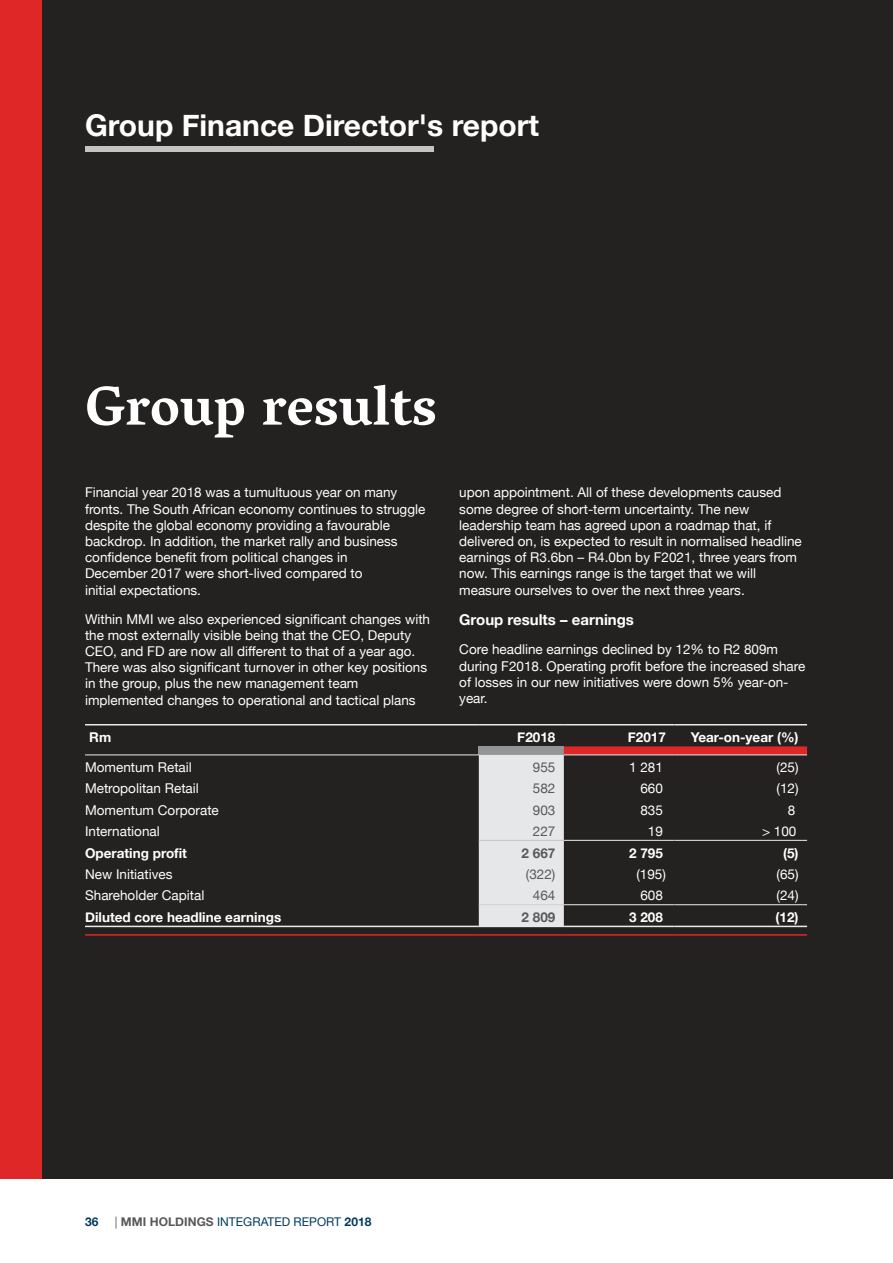
<style>
.page{position:relative;width:893px;height:1263px;background:#fff}
.page>*{position:absolute;margin:0;border:0;box-sizing:border-box;transform-origin:0 0}
.t1{font:700 55.5px "Vesper Libre";color:#fff}
.t2{font:700 30px "Helvetica Neue";color:#fff}
.t3{font:700 15px "Helvetica Neue";color:#fff}
.t4{font:13.5px/16.2px "Helvetica Neue";color:#fff}
.t5{font:700 13.5px "Helvetica Neue";color:#fff}
.t6{font:13.5px "Helvetica Neue";color:#58595b}
.t7{font:700 13.5px "Helvetica Neue";color:#58595b}
.t8{font:12px "Helvetica Neue";letter-spacing:.005em;color:#003a5d}
.t9{font:700 12px "Helvetica Neue";color:#003a5d}
.s1{color:#58595b}
.s2{font-weight:700;color:#58595b}
.s3{font-weight:700}
</style>
<div class="page">
<div style="left:42px;top:0;width:851px;height:1178px;background:#232220"></div>
<div style="left:85px;top:147px;width:348px;height:5px;background:#c5c3c4"></div>
<div style="left:0;top:0;width:42px;height:1178px;background:#de2726"></div>
<svg style="left:479px;top:746px;width:328px;height:180px;background:#5a5453"></svg>
<hr style="left:85px;top:724px;width:394px;height:1px;background:#ebeaea">
<hr style="left:479px;top:724px;width:85px;height:1px;background:#ebeaea">
<hr style="left:564px;top:724px;width:110px;height:1px;background:#ebeaea">
<hr style="left:674px;top:724px;width:133px;height:1px;background:#ebeaea">
<hr style="left:85px;top:754px;width:394px;height:1px;background:#ebeaea">
<hr style="left:564px;top:754px;width:110px;height:1px;background:#ebeaea">
<hr style="left:674px;top:754px;width:133px;height:1px;background:#ebeaea">
<hr style="left:85px;top:934px;width:394px;height:2px;background:#de2726">
<hr style="left:479px;top:934px;width:85px;height:2px;background:#de2726">
<hr style="left:564px;top:934px;width:110px;height:2px;background:#de2726">
<hr style="left:674px;top:934px;width:133px;height:2px;background:#de2726">
<hr style="left:85px;top:926px;width:394px;height:1px;background:#ebeaea">
<hr style="left:479px;top:926px;width:85px;height:1px;background:#ebeaea">
<hr style="left:564px;top:926px;width:110px;height:1px;background:#ebeaea">
<hr style="left:674px;top:926px;width:133px;height:1px;background:#ebeaea">
<hr style="left:564px;top:904px;width:110px;height:1px;background:#ebeaea">
<hr style="left:674px;top:904px;width:133px;height:1px;background:#ebeaea">
<hr style="left:479px;top:904px;width:85px;height:1px;background:#d1d0d0">
<hr style="left:564px;top:840px;width:110px;height:1px;background:#ebeaea">
<hr style="left:674px;top:840px;width:133px;height:1px;background:#ebeaea">
<hr style="left:479px;top:840px;width:85px;height:1px;background:#c5c3c4">
<h2 class="t2" style="left:85px;top:102px;width:455px">Group Finance Director's report</h2>
<h1 class="t1" style="left:85px;top:373px;width:353px">Group results</h1>
<p class="t4" style="left:85px;top:485px;width:342px">Financial year 2018 was a tumultuous year on many fronts. The South African economy continues to struggle despite the global economy providing a favourable backdrop. In addition, the market rally and business confidence benefit from political changes in<br>December 2017 were short-lived compared to<br>initial expectations.</p>
<p class="t4" style="left:85px;top:611px;width:347px">Within MMI we also experienced significant changes with the most externally visible being that the CEO, Deputy CEO, and FD are now all different to that of a year ago.<br>There was also significant turnover in other key positions in the group, plus the new management team implemented changes to operational and tactical plans</p>
<p class="t4" style="left:459px;top:485px;width:344px">upon appointment. All of these developments caused some degree of short-term uncertainty. The new leadership team has agreed upon a roadmap that, if delivered on, is expected to result in normalised headline earnings of R3.6bn – R4.0bn by F2021, three years from now. This earnings range is the target that we will measure ourselves to over the next three years.</p>
<p class="t3" style="left:459px;top:608px;width:176px">Group results – earnings</p>
<p class="t4" style="left:459px;top:642px;width:348px">Core headline earnings declined by 12% to R2 809m during F2018. Operating profit before the increased share of losses in our new initiatives were down 5% year-on&shy;year.</p>
<p class="t5" style="left:89px;top:727px;width:23px">Rm</p>
<p class="t5" style="left:517px;top:727px;width:40px">F2018</p>
<p class="t5" style="left:628px;top:727px;width:40px">F2017</p>
<p class="t5" style="left:691px;top:727px;width:109px">Year-on-year (%)</p>
<p class="t4" style="left:85px;top:760px;width:108px">Momentum Retail</p>
<p class="t6" style="left:533px;top:757px;width:24px">955</p>
<p class="t4" style="left:629px;top:760px;width:35px">1 281</p>
<p class="t4" style="left:777px;top:760px;width:24px">(25)</p>
<p class="t4" style="left:85px;top:781px;width:115px">Metropolitan Retail</p>
<p class="t6" style="left:533px;top:779px;width:24px">582</p>
<p class="t4" style="left:640px;top:781px;width:24px">660</p>
<p class="t4" style="left:777px;top:781px;width:24px">(12)</p>
<p class="t4" style="left:85px;top:803px;width:135px">Momentum Corporate</p>
<p class="t6" style="left:533px;top:800px;width:24px">903</p>
<p class="t4" style="left:640px;top:803px;width:24px">835</p>
<p class="t4" style="left:788px;top:803px;width:9px">8</p>
<p class="t4" style="left:85px;top:824px;width:76px">International</p>
<p class="t6" style="left:533px;top:821px;width:24px">227</p>
<p class="t4" style="left:648px;top:824px;width:17px">19</p>
<p class="t4" style="left:762px;top:824px;width:36px">&gt; 100</p>
<p class="t5" style="left:85px;top:842px;width:103px">Operating profit</p>
<p class="t7" style="left:522px;top:842px;width:35px">2 667</p>
<p class="t5" style="left:629px;top:842px;width:35px">2 795</p>
<p class="t5" style="left:783px;top:842px;width:17px">(5)</p>
<p class="t4" style="left:85px;top:867px;width:89px">New Initiatives</p>
<p class="t6" style="left:526px;top:864px;width:31px">(322)</p>
<p class="t4" style="left:636px;top:867px;width:31px">(195)</p>
<p class="t4" style="left:777px;top:867px;width:24px">(65)</p>
<p class="t4" style="left:85px;top:888px;width:121px">Shareholder Capital</p>
<p class="t6" style="left:533px;top:886px;width:24px">464</p>
<p class="t4" style="left:640px;top:888px;width:24px">608</p>
<p class="t4" style="left:777px;top:888px;width:24px">(24)</p>
<p class="t5" style="left:85px;top:907px;width:198px">Diluted core headline earnings</p>
<p class="t7" style="left:522px;top:907px;width:35px">2 809</p>
<p class="t5" style="left:629px;top:907px;width:35px">3 208</p>
<p class="t5" style="left:776px;top:907px;width:25px">(12)</p>
<p class="t9" style="left:85px;top:1212px;width:15px">36</p>
<p class="t8" style="left:115px;top:1213px;width:258px"><span class="s1">|</span> <span class="s2">MMI HOLDINGS</span> INTEGRATED REPORT <span class="s3">2018</span></p>
</div>
